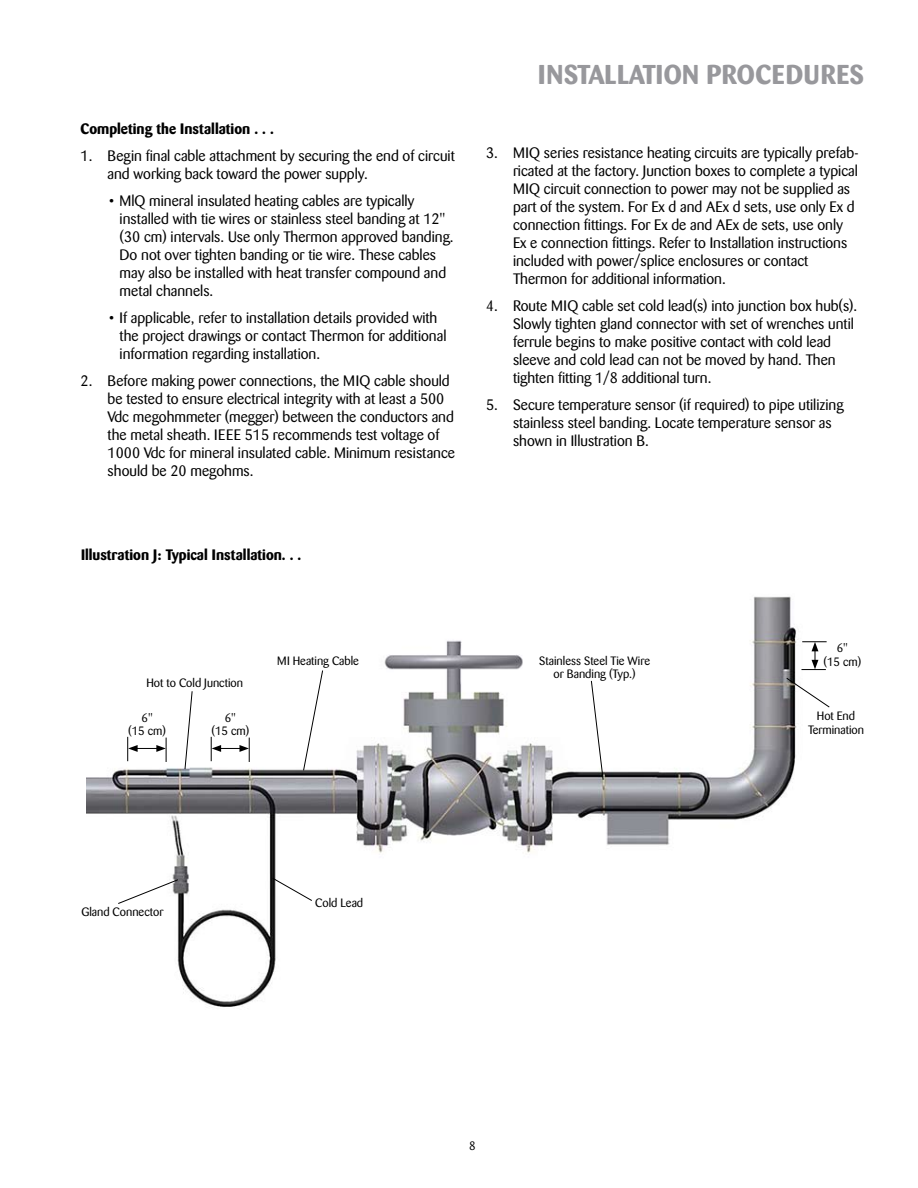
<style>
.page{position:relative;width:918px;height:1188px;background:#fff}
.page>*{position:absolute;margin:0;border:0;box-sizing:border-box;transform-origin:0 0}
.t1{font:700 27px "Barmeno";letter-spacing:.02em;color:#98989c}
.t2{font:15px/18px "Barmeno";color:#000}
.t3{font:700 15px "Barmeno";color:#000}
.t4{font:12px/13.5px "Barmeno";color:#000;text-align:center}
</style>
<div class="page">
<img style="left:87px;top:596px;width:725px;height:411px">
<svg style="left:303px;top:670px;width:21px;height:101px"></svg>
<svg style="left:117px;top:879px;width:62px;height:26px"></svg>
<svg style="left:272px;top:877px;width:41px;height:25px"></svg>
<svg style="left:786px;top:677px;width:44px;height:31px"></svg>
<svg style="left:591px;top:680px;width:13px;height:101px"></svg>
<svg style="left:127px;top:737px;width:40px;height:25px"></svg>
<svg style="left:211px;top:737px;width:39px;height:25px"></svg>
<svg style="left:802px;top:641px;width:25px;height:29px"></svg>
<svg style="left:184px;top:690px;width:9px;height:80px"></svg>
<p class="t3" style="left:81px;top:119px;width:195px">Completing the Installation . . .</p>
<p class="t2" style="left:108px;top:147px;width:349px;text-indent:-27px">1. Begin final cable attachment by securing the end of circuit and working back toward the power supply.</p>
<p class="t2" style="left:120px;top:192px;width:336px;text-indent:-10px">• MlQ mineral insulated heating cables are typically installed with tie wires or stainless steel banding at 12" (30 cm) intervals. Use only Thermon approved banding.<br>Do not over tighten banding or tie wire. These cables may also be installed with heat transfer compound and metal channels.</p>
<p class="t2" style="left:120px;top:309px;width:328px;text-indent:-10px">• If applicable, refer to installation details provided with the project drawings or contact Thermon for additional information regarding installation.</p>
<p class="t2" style="left:108px;top:372px;width:349px;text-indent:-27px">2. Before making power connections, the MIQ cable should be tested to ensure electrical integrity with at least a 500<br>Vdc megohmmeter (megger) between the conductors and the metal sheath. IEEE 515 recommends test voltage of 1000 Vdc for mineral insulated cable. Minimum resistance should be 20 megohms.</p>
<p class="t3" style="left:81px;top:546px;width:222px">Illustration J: Typical Installation. . .</p>
<h1 class="t1" style="left:538px;top:59px;width:327px">INSTALLATION PROCEDURES</h1>
<p class="t2" style="left:513px;top:144px;width:347px;text-indent:-27px">3. MIQ series resistance heating circuits are typically prefab&shy;ricated at the factory. Junction boxes to complete a typical MIQ circuit connection to power may not be supplied as part of the system. For Ex d and AEx d sets, use only Ex d connection fittings. For Ex de and AEx de sets, use only Ex e connection fittings. Refer to Installation instructions included with power/splice enclosures or contact Thermon for additional information.</p>
<p class="t2" style="left:513px;top:297px;width:346px;text-indent:-27px">4. Route MIQ cable set cold lead(s) into junction box hub(s).<br>Slowly tighten gland connector with set of wrenches until ferrule begins to make positive contact with cold lead sleeve and cold lead can not be moved by hand. Then tighten fitting 1/8 additional turn.</p>
<p class="t2" style="left:513px;top:396px;width:332px;text-indent:-27px">5. Secure temperature sensor (if required) to pipe utilizing stainless steel banding. Locate temperature sensor as shown in Illustration B.</p>
<p class="t4" style="left:146px;top:676px;width:98px">Hot to Cold Junction</p>
<p class="t4" style="left:128px;top:711px;width:39px">6"<br>(15 cm)</p>
<p class="t4" style="left:212px;top:711px;width:39px">6"<br>(15 cm)</p>
<p class="t4" style="left:277px;top:654px;width:83px">MI Heating Cable</p>
<p class="t4" style="left:539px;top:654px;width:112px">Stainless Steel Tie Wire or Banding (Typ.)</p>
<p class="t4" style="left:824px;top:641px;width:39px">6"<br>(15 cm)</p>
<p class="t4" style="left:808px;top:709px;width:58px">Hot End<br>Termination</p>
<p class="t4" style="left:81px;top:905px;width:83px">Gland Connector</p>
<p class="t4" style="left:315px;top:896px;width:49px">Cold Lead</p>
<p class="t4" style="left:469px;top:1139px;width:8px">8</p>
</div>
